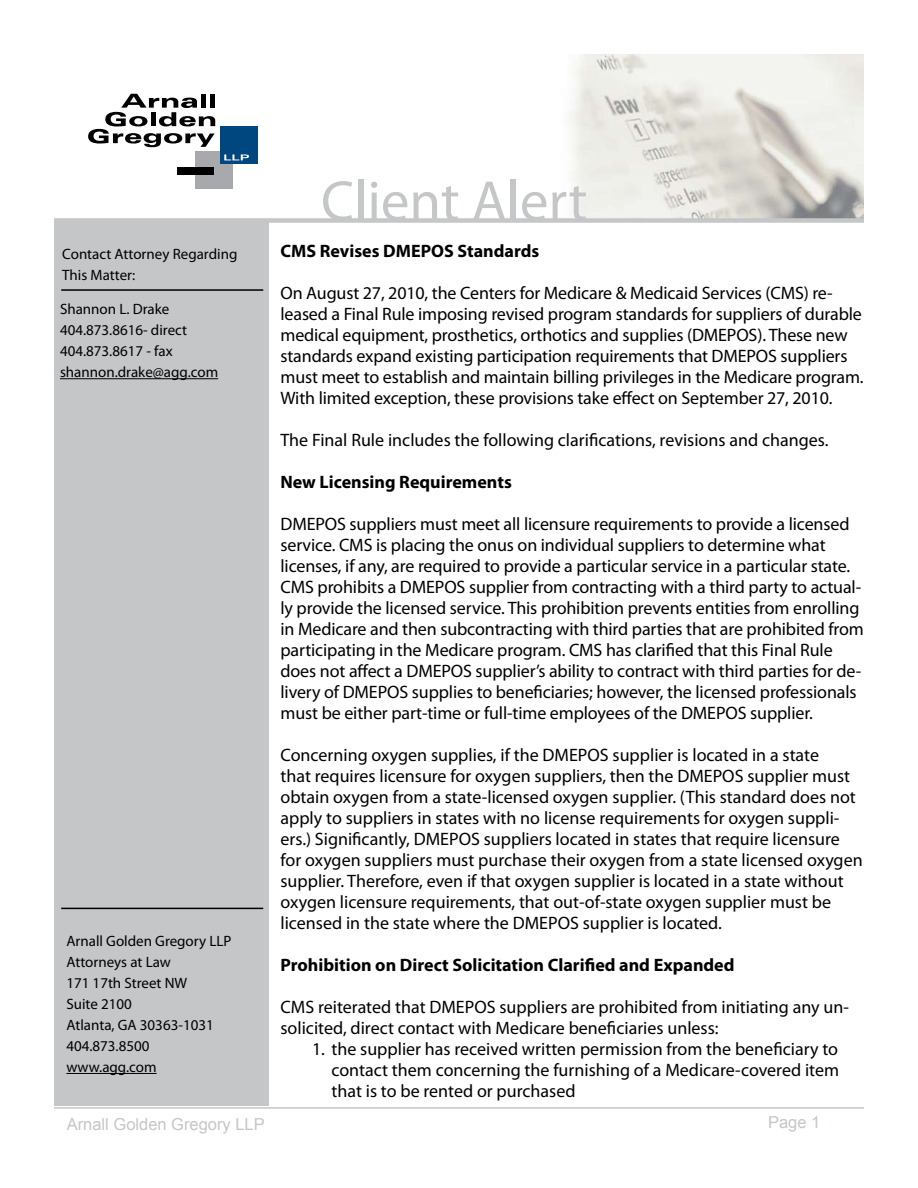
<style>
.page{position:relative;width:918px;height:1188px;background:#fff}
.page>*{position:absolute;margin:0;border:0;box-sizing:border-box;transform-origin:0 0}
.t1{font:57px "Myriad Pro";color:#c5c6c8}
.t2{font:18px/21px "Myriad Pro";letter-spacing:-.005em;color:#000}
.t3{font:700 18px "Myriad Pro";color:#000}
.t4{font:16.5px "Arial";color:#c5c6c8}
.t5{font:15px/21px "Myriad Pro";color:#000}
</style>
<div class="page">
<div style="left:54px;top:173px;width:214px;height:932px;background:#c5c6c8"></div>
<hr style="left:66px;top:1073px;width:91px;height:1px;background:#000">
<hr style="left:61px;top:908px;width:202px;height:1px;background:#000">
<hr style="left:61px;top:289px;width:202px;height:2px;background:#000">
<hr style="left:54px;top:1107px;width:810px;height:2px;background:#c5c6c8">
<img style="left:54px;top:55px;width:810px;height:163px">
<div style="left:195px;top:151px;width:37px;height:38px;background:#a7a9ac"></div>
<div style="left:177px;top:167px;width:36px;height:7px;background:#000"></div>
<div style="left:220px;top:126px;width:37px;height:38px;background:#00467f"></div>
<svg style="left:224px;top:154px;width:25px;height:6px"></svg>
<svg style="left:88px;top:94px;width:127px;height:53px"></svg>
<div style="left:54px;top:218px;width:810px;height:5px;background:#c5c6c8"></div>
<hr style="left:60px;top:378px;width:158px;height:1px;background:#000">
<p class="t5" style="left:62px;top:243px;width:177px">Contact Attorney Regarding<br>This Matter:</p>
<p class="t5" style="left:60px;top:298px;width:160px">Shannon L. Drake<br>404.873.8616- direct<br>404.873.8617 - fax shannon.drake@agg.com</p>
<p class="t5" style="left:66px;top:930px;width:167px">Arnall Golden Gregory LLP<br>Attorneys at Law<br>171 17th Street NW<br>Suite 2100<br>Atlanta, GA 30363-1031<br>404.873.8500 www.agg.com</p>
<h1 class="t1" style="left:321px;top:166px;width:268px">Client Alert</h1>
<p class="t3" style="left:280px;top:239px;width:260px">CMS Revises DMEPOS Standards</p>
<p class="t2" style="left:280px;top:282px;width:585px">On August 27, 2010, the Centers for Medicare &amp; Medicaid Services (CMS) re&shy;leased a Final Rule imposing revised program standards for suppliers of durable medical equipment, prosthetics, orthotics and supplies (DMEPOS). These new standards expand existing participation requirements that DMEPOS suppliers must meet to establish and maintain billing privileges in the Medicare program.<br>With limited exception, these provisions take effect on September 27, 2010.</p>
<p class="t2" style="left:280px;top:429px;width:549px">The Final Rule includes the following clarifications, revisions and changes.</p>
<p class="t3" style="left:280px;top:470px;width:233px">New Licensing Requirements</p>
<p class="t2" style="left:280px;top:513px;width:585px">DMEPOS suppliers must meet all licensure requirements to provide a licensed service. CMS is placing the onus on individual suppliers to determine what licenses, if any, are required to provide a particular service in a particular state.<br>CMS prohibits a DMEPOS supplier from contracting with a third party to actual&shy;ly provide the licensed service. This prohibition prevents entities from enrolling in Medicare and then subcontracting with third parties that are prohibited from participating in the Medicare program. CMS has clarified that this Final Rule does not affect a DMEPOS supplier’s ability to contract with third parties for de&shy;livery of DMEPOS supplies to beneficiaries; however, the licensed professionals must be either part-time or full-time employees of the DMEPOS supplier.</p>
<p class="t2" style="left:280px;top:744px;width:584px">Concerning oxygen supplies, if the DMEPOS supplier is located in a state<br>that requires licensure for oxygen suppliers, then the DMEPOS supplier must obtain oxygen from a state-licensed oxygen supplier. (This standard does not apply to suppliers in states with no license requirements for oxygen suppli&shy;ers.) Significantly, DMEPOS suppliers located in states that require licensure for oxygen suppliers must purchase their oxygen from a state licensed oxygen supplier. Therefore, even if that oxygen supplier is located in a state without oxygen licensure requirements, that out-of-state oxygen supplier must be licensed in the state where the DMEPOS supplier is located.</p>
<p class="t3" style="left:280px;top:953px;width:456px">Prohibition on Direct Solicitation Clarified and Expanded</p>
<p class="t2" style="left:280px;top:996px;width:570px">CMS reiterated that DMEPOS suppliers are prohibited from initiating any un&shy;solicited, direct contact with Medicare beneficiaries unless:</p>
<p class="t2" style="left:331px;top:1038px;width:509px;text-align:justify;text-indent:-19px">1. the supplier has received written permission from the beneficiary to contact them concerning the furnishing of a Medicare-covered item that is to be rented or purchased</p>
<p class="t4" style="left:67px;top:1114px;width:200px">Arnall Golden Gregory LLP</p>
<p class="t4" style="left:768px;top:1111px;width:54px">Page 1</p>
</div>
